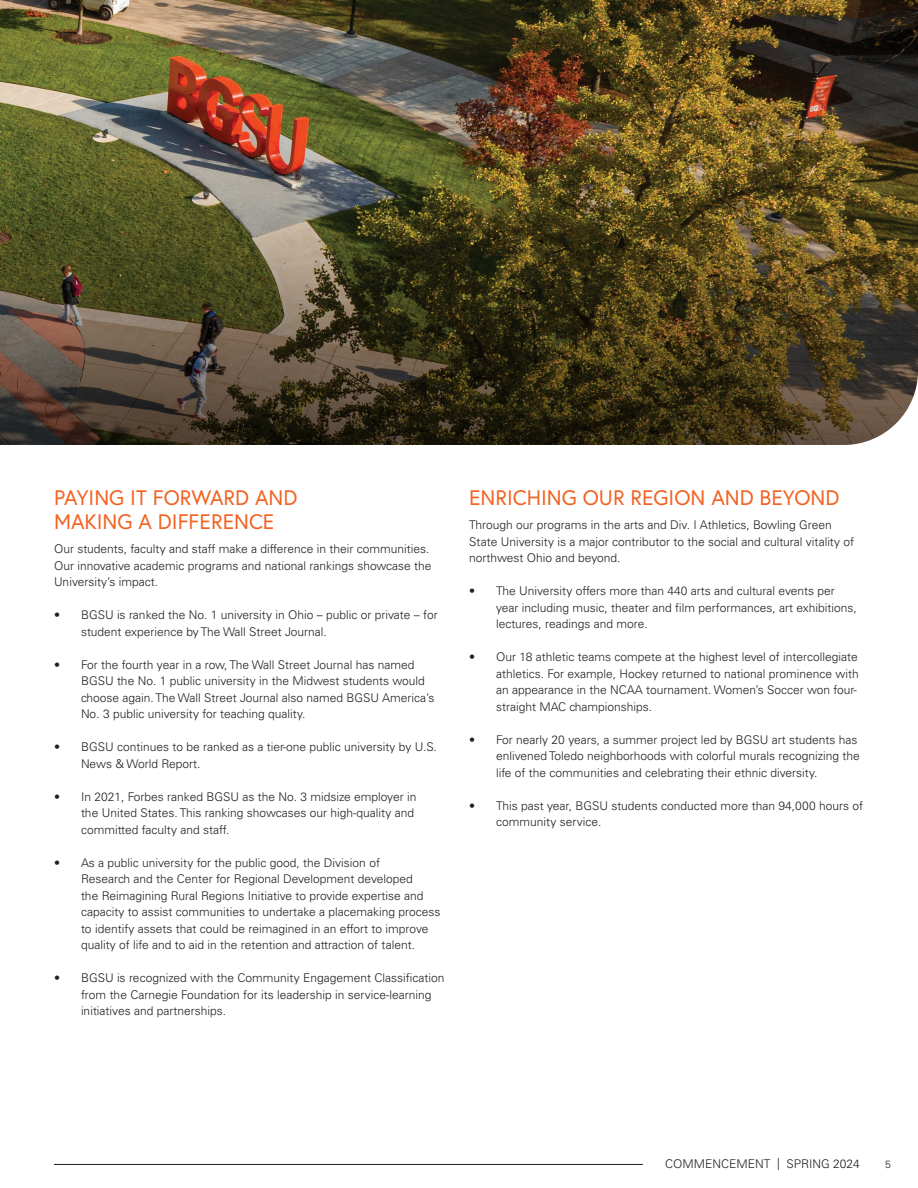
<style>
.page{position:relative;width:918px;height:1188px;background:#fff}
.page>*{position:absolute;margin:0;border:0;box-sizing:border-box;transform-origin:0 0}
.t1{font:21px/24px "Europa";color:#f26221}
.t2{font:300 12px/16.5px "Univers LT Std";color:#231f20}
.t3{font:300 10.5px "Univers LT Std";color:#231f20}
</style>
<div class="page">
<hr style="left:54px;top:1164px;width:589px;height:1px;background:#231f20">
<img style="left:0;top:0;width:918px;height:50px">
<img style="left:0;top:50px;width:918px;height:395px">
<h3 class="t1" style="left:54px;top:486px;width:245px">PAYING IT FORWARD AND<br>MAKING A DIFFERENCE</h3>
<p class="t2" style="left:54px;top:541px;width:379px">Our students, faculty and staff make a difference in their communities.<br>Our innovative academic programs and national rankings showcase the<br>University’s impact.</p>
<p class="t2" style="left:81px;top:607px;width:358px;text-indent:-27px">• BGSU is ranked the No. 1 university in Ohio – public or private – for student experience by The Wall Street Journal.</p>
<p class="t2" style="left:81px;top:656px;width:355px;text-indent:-27px">• For the fourth year in a row, The Wall Street Journal has named BGSU the No. 1 public university in the Midwest students would choose again. The Wall Street Journal also named BGSU America’s No. 3 public university for teaching quality.</p>
<p class="t2" style="left:81px;top:739px;width:357px;text-indent:-27px">• BGSU continues to be ranked as a tier-one public university by U.S.<br>News &amp; World Report.</p>
<p class="t2" style="left:81px;top:788px;width:337px;text-indent:-27px">• In 2021, Forbes ranked BGSU as the No. 3 midsize employer in the United States. This ranking showcases our high-quality and committed faculty and staff.</p>
<p class="t2" style="left:81px;top:854px;width:361px;text-indent:-27px">• As a public university for the public good, the Division of<br>Research and the Center for Regional Development developed<br>the Reimagining Rural Regions Initiative to provide expertise and capacity to assist communities to undertake a placemaking process to identify assets that could be reimagined in an effort to improve quality of life and to aid in the retention and attraction of talent.</p>
<p class="t2" style="left:81px;top:970px;width:365px;text-indent:-27px">• BGSU is recognized with the Community Engagement Classification from the Carnegie Foundation for its leadership in service-learning initiatives and partnerships.</p>
<h3 class="t1" style="left:469px;top:486px;width:372px">ENRICHING OUR REGION AND BEYOND</h3>
<p class="t2" style="left:469px;top:517px;width:387px">Through our programs in the arts and Div. I Athletics, Bowling Green<br>State University is a major contributor to the social and cultural vitality of northwest Ohio and beyond.</p>
<p class="t2" style="left:496px;top:583px;width:362px;text-indent:-27px">• The University offers more than 440 arts and cultural events per year including music, theater and film performances, art exhibitions, lectures, readings and more.</p>
<p class="t2" style="left:496px;top:649px;width:364px;text-indent:-27px">• Our 18 athletic teams compete at the highest level of intercollegiate athletics. For example, Hockey returned to national prominence with an appearance in the NCAA tournament. Women’s Soccer won four&shy;straight MAC championships.</p>
<p class="t2" style="left:496px;top:731px;width:365px;text-indent:-27px">• For nearly 20 years, a summer project led by BGSU art students has enlivened Toledo neighborhoods with colorful murals recognizing the life of the communities and celebrating their ethnic diversity.</p>
<p class="t2" style="left:496px;top:797px;width:368px;text-indent:-27px">• This past year, BGSU students conducted more than 94,000 hours of community service.</p>
<p class="t2" style="left:665px;top:1156px;width:196px">COMMENCEMENT | SPRING 2024</p>
<p class="t3" style="left:885px;top:1158px;width:7px">5</p>
</div>
